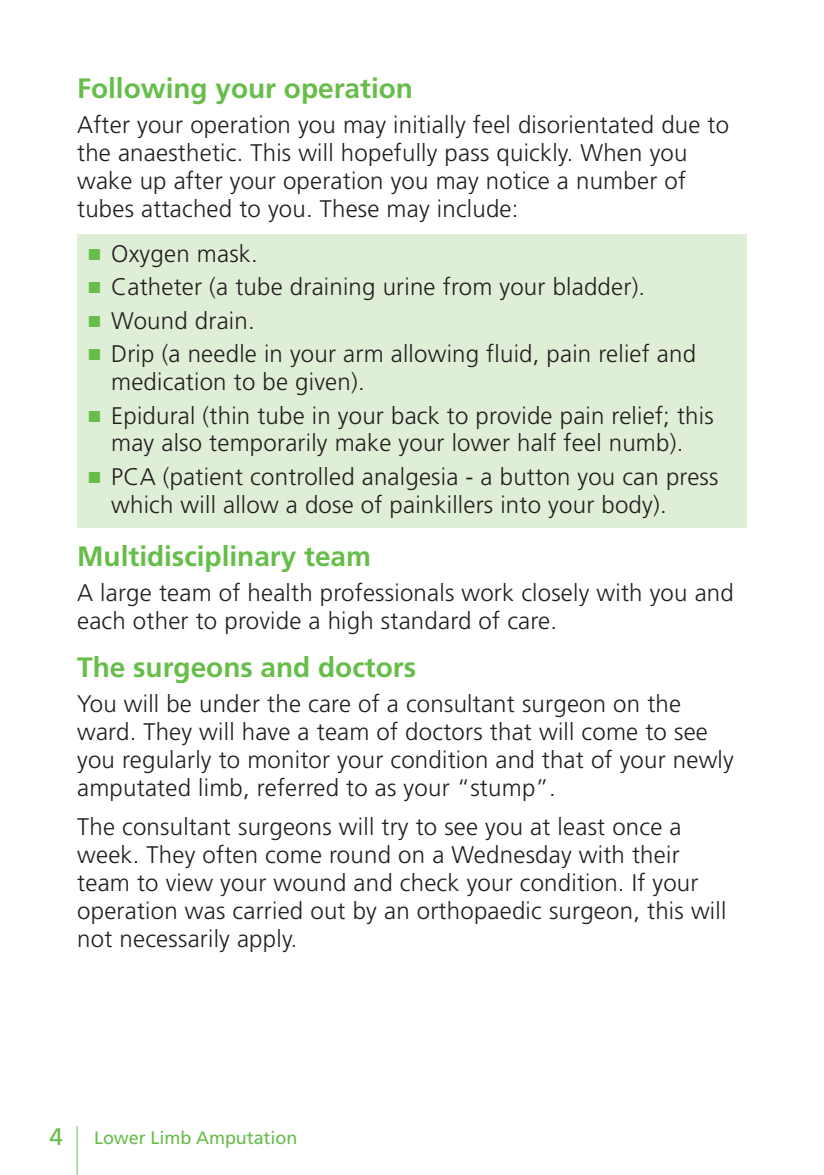
<style>
.page{position:relative;width:824px;height:1175px;background:#fff}
.page>*{position:absolute;margin:0;border:0;box-sizing:border-box;transform-origin:0 0}
.t1{font:700 28px "Frutiger";color:#67bd49}
.t2{font:300 24px/28px "Frutiger";letter-spacing:.01em;color:#231f20}
.t3{font:24px "Frutiger";color:#67bd49}
.t4{font:18px "Frutiger";letter-spacing:-.005em;color:#67bd49}
</style>
<div class="page">
<div style="left:77px;top:235px;width:669px;height:293px;background:#dfeed6"></div>
<hr style="left:77px;top:1126px;width:1px;height:49px;background:#67bd49">
<p class="t1" style="left:77px;top:72px;width:337px">Following your operation</p>
<p class="t2" style="left:77px;top:111px;width:653px">After your operation you may initially feel disorientated due to the anaesthetic. This will hopefully pass quickly. When you wake up after your operation you may notice a number of tubes attached to you. These may include:</p>
<p class="t2" style="left:111px;top:237px;width:586px;line-height:33.4px">Oxygen mask.<br>Catheter (a tube draining urine from your bladder).<br>Wound drain.<br>Drip (a needle in your arm allowing fluid, pain relief and</p>
<p class="t2" style="left:111px;top:365px;width:603px;line-height:33.4px">medication to be given).<br>Epidural (thin tube in your back to provide pain relief; this</p>
<p class="t2" style="left:111px;top:427px;width:608px;line-height:33.4px">may also temporarily make your lower half feel numb).<br>PCA (patient controlled analgesia - a button you can press</p>
<p class="t2" style="left:111px;top:491px;width:556px">which will allow a dose of painkillers into your body).</p>
<p class="t1" style="left:77px;top:540px;width:295px">Multidisciplinary team</p>
<p class="t2" style="left:77px;top:579px;width:658px">A large team of health professionals work closely with you and each other to provide a high standard of care.</p>
<p class="t1" style="left:77px;top:650px;width:340px">The surgeons and doctors</p>
<p class="t2" style="left:77px;top:689px;width:657px">You will be under the care of a consultant surgeon on the ward. They will have a team of doctors that will come to see you regularly to monitor your condition and that of your newly amputated limb, referred to as your “stump”.</p>
<p class="t2" style="left:77px;top:813px;width:650px">The consultant surgeons will try to see you at least once a week. They often come round on a Wednesday with their team to view your wound and check your condition. If your operation was carried out by an orthopaedic surgeon, this will not necessarily apply.</p>
<p class="t3" style="left:50px;top:1123px;width:15px">4</p>
<p class="t4" style="left:94px;top:1127px;width:205px">Lower Limb Amputation</p>
</div>
